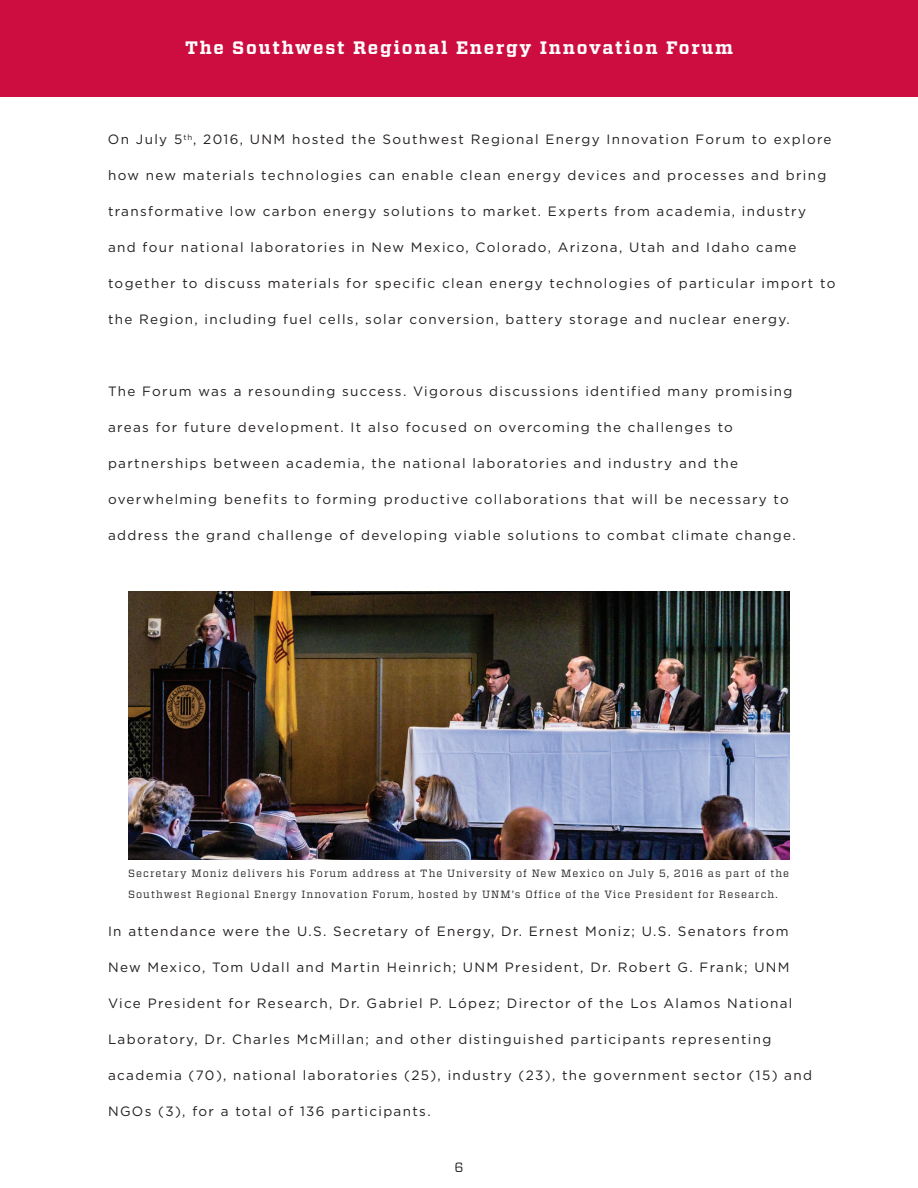
<style>
.page{position:relative;width:918px;height:1188px;background:#fff}
.page>*{position:absolute;margin:0;border:0;box-sizing:border-box;transform-origin:0 0}
.t1{font:700 18px "Vitesse";letter-spacing:.1em;color:#fff}
.t2{font:13.5px "Gotham";letter-spacing:.1em;color:#231f20}
.t3{font:13.5px "Vitesse";color:#231f20}
.t4{font:10.5px/21px "Vitesse";letter-spacing:.1em;color:#231f20}
</style>
<div class="page">
<div style="left:0;top:0;width:918px;height:97px;background:#cd0d40"></div>
<img style="left:128px;top:591px;width:662px;height:268px">
<h1 class="t1" style="left:185px;top:36px;width:549px">The Southwest Regional Energy Innovation Forum</h1>
<p class="t2" style="left:108px;top:131px;width:725px">On July 5<sup>th</sup>, 2016, UNM hosted the Southwest Regional Energy Innovation Forum to explore</p>
<p class="t2" style="left:108px;top:167px;width:720px">how new materials technologies can enable clean energy devices and processes and bring</p>
<p class="t2" style="left:108px;top:203px;width:700px">transformative low carbon energy solutions to market. Experts from academia, industry</p>
<p class="t2" style="left:108px;top:239px;width:690px">and four national laboratories in New Mexico, Colorado, Arizona, Utah and Idaho came</p>
<p class="t2" style="left:108px;top:275px;width:729px">together to discuss materials for specific clean energy technologies of particular import to</p>
<p class="t2" style="left:108px;top:311px;width:683px">the Region, including fuel cells, solar conversion, battery storage and nuclear energy.</p>
<p class="t2" style="left:108px;top:383px;width:686px">The Forum was a resounding success. Vigorous discussions identified many promising</p>
<p class="t2" style="left:108px;top:419px;width:627px">areas for future development. It also focused on overcoming the challenges to</p>
<p class="t2" style="left:108px;top:455px;width:632px">partnerships between academia, the national laboratories and industry and the</p>
<p class="t2" style="left:108px;top:491px;width:682px">overwhelming benefits to forming productive collaborations that will be necessary to</p>
<p class="t2" style="left:108px;top:527px;width:689px">address the grand challenge of developing viable solutions to combat climate change.</p>
<p class="t4" style="left:128px;top:862px;width:663px">Secretary Moniz delivers his Forum address at The University of New Mexico on July 5, 2016 as part of the<br>Southwest Regional Energy Innovation Forum, hosted by UNM’s Office of the Vice President for Research.</p>
<p class="t2" style="left:108px;top:923px;width:682px">In attendance were the U.S. Secretary of Energy, Dr. Ernest Moniz; U.S. Senators from</p>
<p class="t2" style="left:108px;top:959px;width:683px">New Mexico, Tom Udall and Martin Heinrich; UNM President, Dr. Robert G. Frank; UNM</p>
<p class="t2" style="left:108px;top:995px;width:686px">Vice President for Research, Dr. Gabriel P. López; Director of the Los Alamos National</p>
<p class="t2" style="left:108px;top:1031px;width:665px">Laboratory, Dr. Charles McMillan; and other distinguished participants representing</p>
<p class="t2" style="left:108px;top:1067px;width:706px">academia (70), national laboratories (25), industry (23), the government sector (15) and</p>
<p class="t2" style="left:108px;top:1103px;width:324px">NGOs (3), for a total of 136 participants.</p>
<p class="t3" style="left:454px;top:1158px;width:11px">6</p>
</div>
